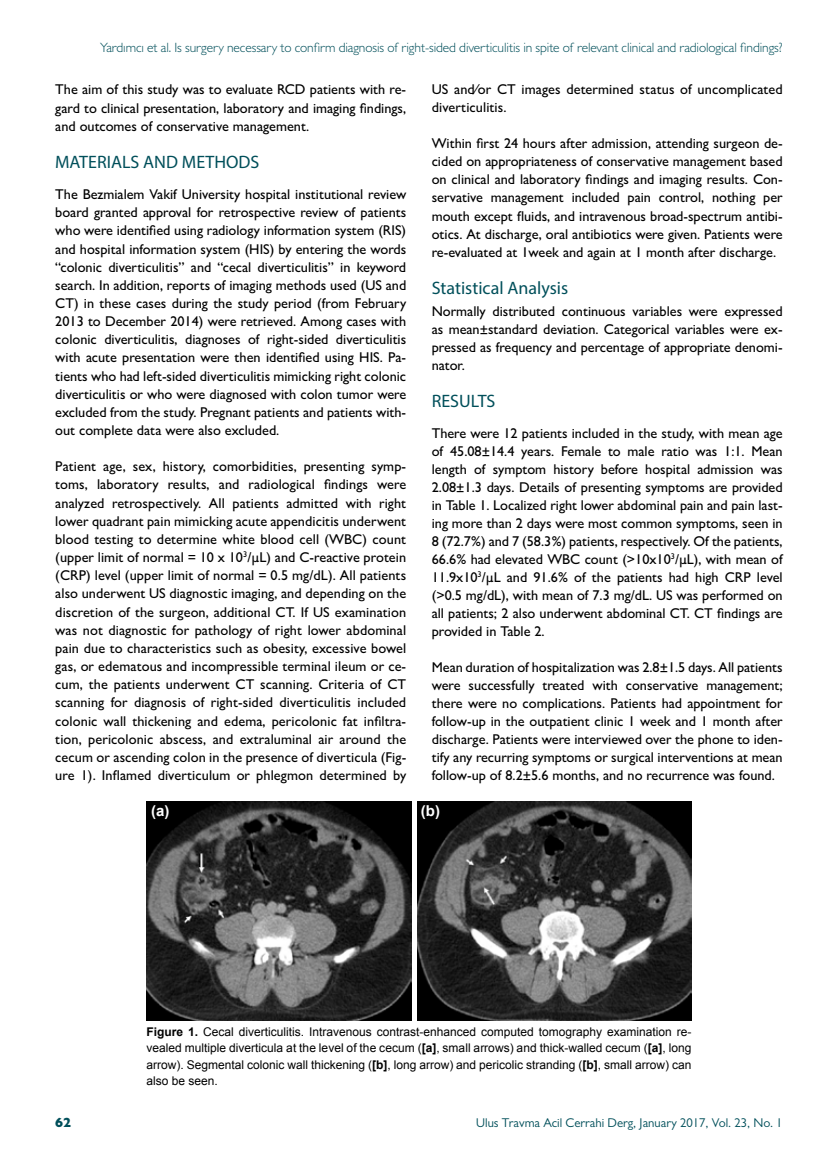
<style>
.page{position:relative;width:838px;height:1170px;background:#fff}
.page>*{position:absolute;margin:0;border:0;box-sizing:border-box;transform-origin:0 0}
.t1{font:18px "Myriad Pro";color:#004f5a}
.t2{font:700 15px "Arial";color:#fff}
.t3{font:500 14.25px/18.1px "Gill Sans MT Pro";color:#000;text-align:justify}
.t4{font:300 13.5px "Gill Sans MT Pro";letter-spacing:-.005em;color:#004f5a}
.t5{font:800 13.5px "Gill Sans MT Pro";color:#004f5a}
.t6{font:12.75px "Gill Sans MT Pro";color:#004f5a}
.t7{font:12px/16.5px "Arial";color:#000;text-align:justify}
.s1{font-weight:700}
</style>
<div class="page">
<img style="left:147px;top:801px;width:265px;height:219px">
<img style="left:418px;top:801px;width:273px;height:219px">
<p class="t4" style="left:100px;top:39px;width:684px">Yardımcı et al. Is surgery necessary to confirm diagnosis of right-sided diverticulitis in spite of relevant clinical and radiological findings?</p>
<p class="t3" style="left:55px;top:80px;width:352px">The aim of this study was to evaluate RCD patients with re&shy;gard to clinical presentation, laboratory and imaging findings, and outcomes of conservative management.</p>
<p class="t1" style="left:55px;top:151px;width:206px">MATERIALS AND METHODS</p>
<p class="t3" style="left:55px;top:185px;width:352px">The Bezmialem Vakif University hospital institutional review board granted approval for retrospective review of patients who were identified using radiology information system (RIS) and hospital information system (HIS) by entering the words “colonic diverticulitis” and “cecal diverticulitis” in keyword search. In addition, reports of imaging methods used (US and CT) in these cases during the study period (from February 2013 to December 2014) were retrieved. Among cases with colonic diverticulitis, diagnoses of right-sided diverticulitis with acute presentation were then identified using HIS. Pa&shy;tients who had left-sided diverticulitis mimicking right colonic diverticulitis or who were diagnosed with colon tumor were excluded from the study. Pregnant patients and patients with&shy;out complete data were also excluded.</p>
<p class="t3" style="left:55px;top:457px;width:352px">Patient age, sex, history, comorbidities, presenting symp&shy;toms, laboratory results, and radiological findings were analyzed retrospectively. All patients admitted with right lower quadrant pain mimicking acute appendicitis underwent blood testing to determine white blood cell (WBC) count (upper limit of normal = 10 x 10<sup>3</sup>/μL) and C-reactive protein (CRP) level (upper limit of normal = 0.5 mg/dL). All patients also underwent US diagnostic imaging, and depending on the discretion of the surgeon, additional CT. If US examination was not diagnostic for pathology of right lower abdominal pain due to characteristics such as obesity, excessive bowel gas, or edematous and incompressible terminal ileum or ce&shy;cum, the patients underwent CT scanning. Criteria of CT scanning for diagnosis of right-sided diverticulitis included colonic wall thickening and edema, pericolonic fat infiltra&shy;tion, pericolonic abscess, and extraluminal air around the cecum or ascending colon in the presence of diverticula (Fig&shy;ure 1). Inflamed diverticulum or phlegmon determined by</p>
<p class="t3" style="left:432px;top:80px;width:352px">US and⁄or CT images determined status of uncomplicated diverticulitis.</p>
<p class="t3" style="left:432px;top:134px;width:352px">Within first 24 hours after admission, attending surgeon de&shy;cided on appropriateness of conservative management based on clinical and laboratory findings and imaging results. Con&shy;servative management included pain control, nothing per mouth except fluids, and intravenous broad-spectrum antibi&shy;otics. At discharge, oral antibiotics were given. Patients were re-evaluated at 1week and again at 1 month after discharge.</p>
<p class="t1" style="left:432px;top:276px;width:138px">Statistical Analysis</p>
<p class="t3" style="left:432px;top:302px;width:352px">Normally distributed continuous variables were expressed as mean±standard deviation. Categorical variables were ex&shy;pressed as frequency and percentage of appropriate denomi&shy;nator.</p>
<p class="t1" style="left:432px;top:390px;width:65px">RESULTS</p>
<p class="t3" style="left:432px;top:424px;width:352px">There were 12 patients included in the study, with mean age of 45.08±14.4 years. Female to male ratio was 1:1. Mean length of symptom history before hospital admission was 2.08±1.3 days. Details of presenting symptoms are provided in Table 1. Localized right lower abdominal pain and pain last&shy;ing more than 2 days were most common symptoms, seen in 8 (72.7%) and 7 (58.3%) patients, respectively. Of the patients, 66.6% had elevated WBC count (&gt;10x10<sup>3</sup>/μL), with mean of 11.9x10<sup>3</sup>/μL and 91.6% of the patients had high CRP level (&gt;0.5 mg/dL), with mean of 7.3 mg/dL. US was performed on all patients; 2 also underwent abdominal CT. CT findings are provided in Table 2.</p>
<p class="t3" style="left:432px;top:658px;width:352px">Mean duration of hospitalization was 2.8±1.5 days. All patients were successfully treated with conservative management; there were no complications. Patients had appointment for follow-up in the outpatient clinic 1 week and 1 month after discharge. Patients were interviewed over the phone to iden&shy;tify any recurring symptoms or surgical interventions at mean follow-up of 8.2±5.6 months, and no recurrence was found.</p>
<p class="t2" style="left:151px;top:800px;width:20px">(a)</p>
<p class="t2" style="left:421px;top:800px;width:21px">(b)</p>
<p class="t7" style="left:147px;top:1023px;width:546px"><span class="s1">Figure 1.</span> Cecal diverticulitis. Intravenous contrast-enhanced computed tomography examination re&shy;vealed multiple diverticula at the level of the cecum (<span class="s1">[a]</span>, small arrows) and thick-walled cecum (<span class="s1">[a]</span>, long arrow). Segmental colonic wall thickening (<span class="s1">[b]</span>, long arrow) and pericolic stranding (<span class="s1">[b]</span>, small arrow) can also be seen.</p>
<p class="t5" style="left:55px;top:1114px;width:18px">62</p>
<p class="t6" style="left:476px;top:1115px;width:308px">Ulus Travma Acil Cerrahi Derg, January 2017, Vol. 23, No. 1</p>
</div>
